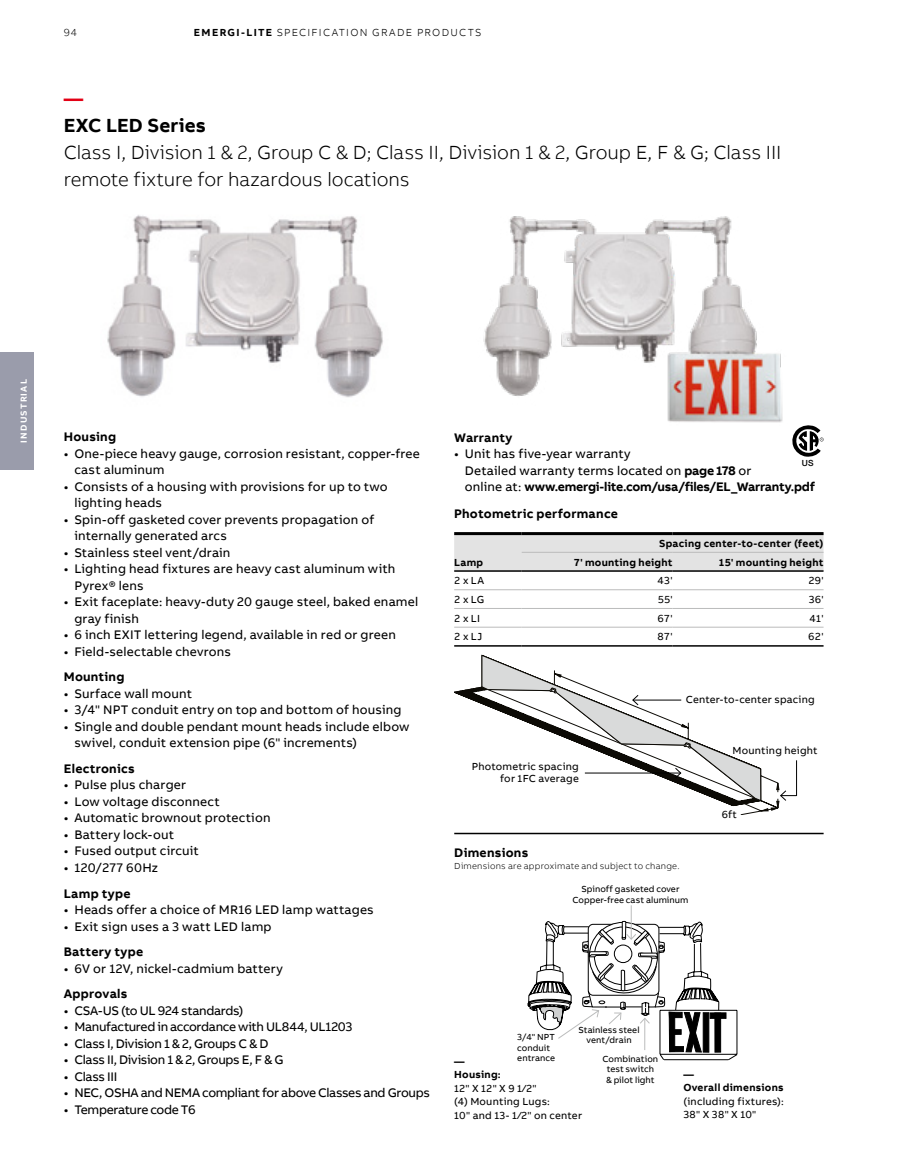
<style>
.page{position:relative;width:918px;height:1175px;background:#fff}
.page>*{position:absolute;margin:0;border:0;box-sizing:border-box;transform-origin:0 0}
.t1{font:300 19.5px/27px "AB Bvoice";letter-spacing:-.005em;color:#000}
.t2{font:700 19.5px "AB Bvoice";letter-spacing:.005em;color:#000}
.t3{font:700 19.5px "AB Bvoice";color:#e30015}
.t4{font:12.75px/16.5px "AB Bvoice";letter-spacing:.015em;color:#000}
.t5{font:12.75px "AB Bvoice";letter-spacing:-.025em;color:#000}
.t6{font:700 12.75px "AB Bvoice";letter-spacing:.02em;color:#000}
.t7{font:10.5px/13.5px "AB Bvoice";letter-spacing:.02em;color:#000}
.t8{font:700 10.5px/13.5px "AB Bvoice";letter-spacing:.025em;color:#000}
.t9{font:300 10.5px "AB Bvoice";letter-spacing:.12em;color:#000}
.t10{font:9px/10.5px "AB Bvoice";letter-spacing:.005em;color:#000;text-align:center}
.t11{font:300 9px "AB Bvoice";letter-spacing:.025em;color:#000}
.t12{font:700 9px "AB Bvoice";letter-spacing:.135em;color:#fff}
.t13{font:500 8.55px "Helvetica Neue LT Std";color:#000}
.s1{font-weight:700}
</style>
<div class="page">
<img style="left:107px;top:215px;width:276px;height:183px">
<img style="left:483px;top:216px;width:300px;height:207px">
<hr style="left:631px;top:905px;width:1px;height:34px;background:#bbbcbc">
<svg style="left:527px;top:918px;width:211px;height:143px"></svg>
<svg style="left:454px;top:686px;width:27px;height:18px"></svg>
<svg style="left:481px;top:655px;width:316px;height:156px"></svg>
<svg style="left:792px;top:425px;width:32px;height:32px"></svg>
<div style="left:0;top:352px;width:34px;height:118px;background:#9a9cab"></div>
<div style="left:454px;top:535px;width:370px;height:35px;background:#e3e3e3"></div>
<hr style="left:454px;top:532px;width:68px;height:3px;background:#000">
<hr style="left:522px;top:532px;width:151px;height:3px;background:#000">
<hr style="left:673px;top:532px;width:151px;height:3px;background:#000">
<hr style="left:522px;top:552px;width:151px;height:1px;background:#bbbcbc">
<hr style="left:673px;top:552px;width:151px;height:1px;background:#bbbcbc">
<hr style="left:454px;top:570px;width:68px;height:2px;background:#000">
<hr style="left:522px;top:570px;width:151px;height:2px;background:#000">
<hr style="left:673px;top:570px;width:151px;height:2px;background:#000">
<hr style="left:454px;top:589px;width:68px;height:1px;background:#bbbcbc">
<hr style="left:522px;top:589px;width:151px;height:1px;background:#bbbcbc">
<hr style="left:673px;top:589px;width:151px;height:1px;background:#bbbcbc">
<hr style="left:454px;top:608px;width:68px;height:1px;background:#bbbcbc">
<hr style="left:522px;top:608px;width:151px;height:1px;background:#bbbcbc">
<hr style="left:673px;top:608px;width:151px;height:1px;background:#bbbcbc">
<hr style="left:454px;top:627px;width:68px;height:1px;background:#bbbcbc">
<hr style="left:522px;top:627px;width:151px;height:1px;background:#bbbcbc">
<hr style="left:673px;top:627px;width:151px;height:1px;background:#bbbcbc">
<hr style="left:454px;top:645px;width:68px;height:1px;background:#000">
<hr style="left:522px;top:645px;width:151px;height:1px;background:#000">
<hr style="left:673px;top:645px;width:151px;height:1px;background:#000">
<hr style="left:454px;top:832px;width:370px;height:2px;background:#000">
<p class="t9" style="left:64px;top:26px;width:15px">94</p>
<p class="t9" style="left:194px;top:26px;width:289px"><span class="s1">EMERGI-LITE</span> SPECIFICATION GRADE PRODUCTS</p>
<h1 class="t3" style="left:64px;top:86px;width:21px">—</h1>
<h1 class="t2" style="left:64px;top:113px;width:144px">EXC LED Series</h1>
<h1 class="t1" style="left:64px;top:139px;width:719px">Class I, Division 1 &amp; 2, Group C &amp; D; Class II, Division 1 &amp; 2, Group E, F &amp; G; Class III remote fixture for hazardous locations</h1>
<p class="t12" style="left:18px;top:442px;width:65px;rotate:-90deg">INDUSTRIAL</p>
<p class="t6" style="left:64px;top:429px;width:54px">Housing</p>
<p class="t4" style="left:74px;top:445px;width:347px;text-indent:-11px">• One-piece heavy gauge, corrosion resistant, copper-free cast aluminum</p>
<p class="t4" style="left:74px;top:478px;width:315px;text-indent:-11px">• Consists of a housing with provisions for up to two lighting heads</p>
<p class="t4" style="left:74px;top:511px;width:301px;text-indent:-11px">• Spin-off gasketed cover prevents propagation of internally generated arcs</p>
<p class="t4" style="left:64px;top:544px;width:168px">• Stainless steel vent/drain</p>
<p class="t4" style="left:74px;top:561px;width:322px;text-indent:-11px">• Lighting head fixtures are heavy cast aluminum with<br>Pyrex® lens</p>
<p class="t4" style="left:74px;top:594px;width:345px;text-indent:-11px">• Exit faceplate: heavy-duty 20 gauge steel, baked enamel gray finish</p>
<p class="t4" style="left:64px;top:627px;width:334px">• 6 inch EXIT lettering legend, available in red or green</p>
<p class="t4" style="left:64px;top:643px;width:169px">• Field-selectable chevrons</p>
<p class="t6" style="left:64px;top:669px;width:62px">Mounting</p>
<p class="t4" style="left:64px;top:685px;width:130px">• Surface wall mount</p>
<p class="t4" style="left:64px;top:702px;width:339px">• 3/4" NPT conduit entry on top and bottom of housing</p>
<p class="t4" style="left:74px;top:718px;width:337px;text-indent:-11px">• Single and double pendant mount heads include elbow swivel, conduit extension pipe (6" increments)</p>
<p class="t6" style="left:64px;top:760px;width:72px">Electronics</p>
<p class="t4" style="left:64px;top:777px;width:124px">• Pulse plus charger</p>
<p class="t4" style="left:64px;top:793px;width:158px">• Low voltage disconnect</p>
<p class="t4" style="left:64px;top:810px;width:208px">• Automatic brownout protection</p>
<p class="t4" style="left:64px;top:826px;width:112px">• Battery lock-out</p>
<p class="t4" style="left:64px;top:843px;width:137px">• Fused output circuit</p>
<p class="t4" style="left:64px;top:859px;width:96px">• 120/277 60Hz</p>
<p class="t6" style="left:64px;top:885px;width:68px">Lamp type</p>
<p class="t4" style="left:64px;top:901px;width:312px">• Heads offer a choice of MR16 LED lamp wattages</p>
<p class="t4" style="left:64px;top:918px;width:209px">• Exit sign uses a 3 watt LED lamp</p>
<p class="t6" style="left:64px;top:943px;width:81px">Battery type</p>
<p class="t4" style="left:64px;top:960px;width:221px">• 6V or 12V, nickel-cadmium battery</p>
<p class="t6" style="left:64px;top:985px;width:65px">Approvals</p>
<p class="t5" style="left:64px;top:1002px;width:181px">• CSA-US (to UL 924 standards)</p>
<p class="t5" style="left:64px;top:1019px;width:290px">• Manufactured in accordance with UL844, UL1203</p>
<p class="t5" style="left:64px;top:1035px;width:206px">• Class I, Division 1 &amp; 2, Groups C &amp; D</p>
<p class="t5" style="left:64px;top:1052px;width:221px">• Class II, Division 1 &amp; 2, Groups E, F &amp; G</p>
<p class="t5" style="left:64px;top:1068px;width:55px">• Class III</p>
<p class="t5" style="left:64px;top:1085px;width:368px">• NEC, OSHA and NEMA compliant for above Classes and Groups</p>
<p class="t5" style="left:64px;top:1101px;width:133px">• Temperature code T6</p>
<p class="t6" style="left:454px;top:429px;width:60px">Warranty</p>
<p class="t4" style="left:465px;top:445px;width:352px;text-indent:-11px">• Unit has five-year warranty<br>Detailed warranty terms located on <span class="s1">page 178</span> or<br>online at: <span class="s1">www.emergi-lite.com/usa/files/EL_Warranty.pdf</span></p>
<p class="t13" style="left:802px;top:458px;width:13px">US</p>
<p class="t6" style="left:454px;top:505px;width:165px">Photometric performance</p>
<p class="t8" style="left:454px;top:555px;width:31px">Lamp</p>
<p class="t8" style="left:574px;top:534px;width:251px;line-height:18.8px;text-indent:85px">Spacing center-to-center (feet)<br>7' mounting height</p>
<p class="t8" style="left:719px;top:555px;width:107px">15' mounting height</p>
<p class="t7" style="left:454px;top:574px;width:31px">2 x LA</p>
<p class="t7" style="left:658px;top:574px;width:17px">43'</p>
<p class="t7" style="left:808px;top:574px;width:17px">29'</p>
<p class="t7" style="left:454px;top:592px;width:32px">2 x LG</p>
<p class="t7" style="left:658px;top:592px;width:16px">55'</p>
<p class="t7" style="left:809px;top:592px;width:17px">36'</p>
<p class="t7" style="left:454px;top:611px;width:27px">2 x LI</p>
<p class="t7" style="left:657px;top:611px;width:17px">67'</p>
<p class="t7" style="left:809px;top:611px;width:16px">41'</p>
<p class="t7" style="left:454px;top:630px;width:30px">2 x LJ</p>
<p class="t7" style="left:658px;top:630px;width:17px">87'</p>
<p class="t7" style="left:808px;top:630px;width:17px">62'</p>
<p class="t7" style="left:686px;top:693px;width:130px">Center-to-center spacing</p>
<p class="t7" style="left:472px;top:760px;width:109px;line-height:12px;text-align:right">Photometric spacing for 1FC average</p>
<p class="t6" style="left:454px;top:845px;width:76px">Dimensions</p>
<p class="t11" style="left:454px;top:861px;width:227px">Dimensions are approximate and subject to change.</p>
<p class="t10" style="left:572px;top:884px;width:118px">Spinoff gasketed cover<br>Copper-free cast aluminum</p>
<p class="t7" style="left:732px;top:743px;width:87px">Mounting height</p>
<p class="t7" style="left:722px;top:807px;width:17px">6ft</p>
<p class="t10" style="left:517px;top:1032px;width:39px;text-align:left">3/4" NPT conduit entrance</p>
<p class="t10" style="left:579px;top:1024px;width:63px">Stainless steel vent/drain</p>
<p class="t10" style="left:602px;top:1053px;width:57px">Combination test switch<br>&amp; pilot light</p>
<p class="t8" style="left:454px;top:1054px;width:48px">—<br>Housing:</p>
<p class="t7" style="left:454px;top:1081px;width:129px">12" X 12" X 9 1⁄2"<br>(4) Mounting Lugs:<br>10" and 13- 1⁄2" on center</p>
<p class="t8" style="left:683px;top:1067px;width:102px">—<br>Overall dimensions</p>
<p class="t7" style="left:683px;top:1094px;width:102px">(including fixtures):<br>38" X 38" X 10"</p>
</div>
